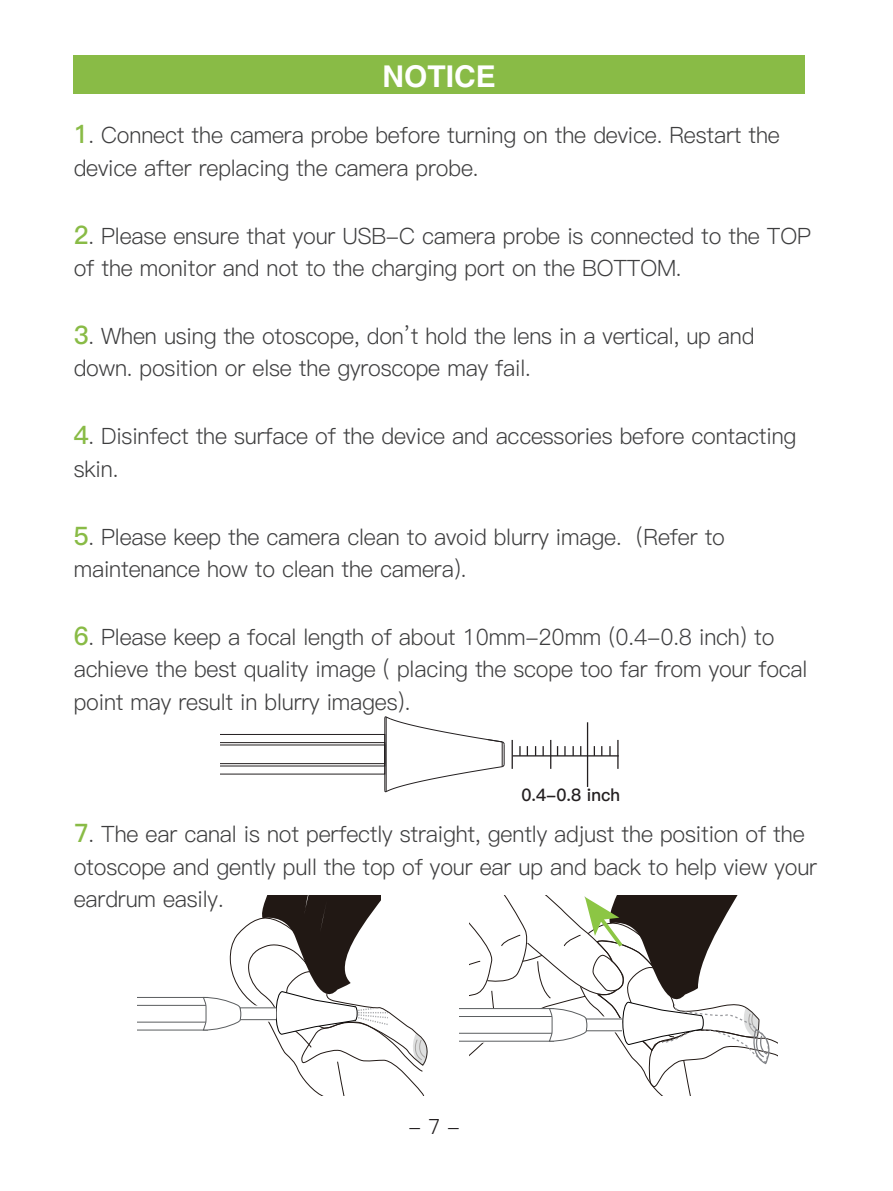
<style>
.page{position:relative;width:893px;height:1191px;background:#fff}
.page>*{position:absolute;margin:0;border:0;box-sizing:border-box;transform-origin:0 0}
.t1{font:700 30.1px "Helvetica";color:#fff}
.t2{font:22.4px/32.2px "Ping Fang SC Regular";letter-spacing:-.01em;color:#3e3e3f}
.t3{font:21px "Ping Fang SC Regular";color:#231f20}
.t4{font:17.15px "Ping Fang SC Bold";color:#231f20}
.s1{font-family:"Ping Fang SC Bold";font-size:25.55px;color:#89bb46}
</style>
<div class="page">
<div style="left:74px;top:56px;width:731px;height:38px;background:#89bb46"></div>
<svg style="left:138px;top:895px;width:290px;height:201px"></svg>
<svg style="left:460px;top:895px;width:318px;height:201px"></svg>
<svg style="left:512px;top:740px;width:1px;height:29px"></svg>
<hr style="left:617px;top:740px;width:2px;height:29px;background:#231f20">
<svg style="left:519px;top:746px;width:2px;height:9px"></svg>
<svg style="left:542px;top:746px;width:2px;height:9px"></svg>
<svg style="left:564px;top:746px;width:2px;height:9px"></svg>
<svg style="left:572px;top:746px;width:2px;height:9px"></svg>
<svg style="left:609px;top:746px;width:2px;height:9px"></svg>
<svg style="left:550px;top:740px;width:1px;height:29px"></svg>
<hr style="left:587px;top:722px;width:1px;height:65px;background:#231f20">
<hr style="left:513px;top:755px;width:106px;height:1px;background:#231f20">
<svg style="left:221px;top:716px;width:284px;height:77px"></svg>
<h1 class="t1" style="left:383px;top:58px;width:115px">NOTICE</h1>
<p class="t2" style="left:74px;top:119px;width:708px"><span class="s1">1</span>. Connect the camera probe before turning on the device. Restart the device after replacing the camera probe.</p>
<p class="t2" style="left:74px;top:220px;width:739px"><span class="s1">2</span>. Please ensure that your USB-C camera probe is connected to the TOP of the monitor and not to the charging port on the BOTTOM.</p>
<p class="t2" style="left:74px;top:320px;width:682px"><span class="s1">3</span>. When using the otoscope, don’t hold the lens in a vertical, up and down. position or else the gyroscope may fail.</p>
<p class="t2" style="left:74px;top:420px;width:724px"><span class="s1">4</span>. Disinfect the surface of the device and accessories before contacting skin.</p>
<p class="t2" style="left:74px;top:520px;width:653px"><span class="s1">5</span>. Please keep the camera clean to avoid blurry image.（Refer to maintenance how to clean the camera).</p>
<p class="t2" style="left:74px;top:621px;width:735px"><span class="s1">6</span>. Please keep a focal length of about 10mm-20mm (0.4-0.8 inch) to achieve the best quality image ( placing the scope too far from your focal point may result in blurry images).</p>
<p class="t4" style="left:521px;top:784px;width:100px">0.4-0.8 inch</p>
<p class="t2" style="left:74px;top:818px;width:745px"><span class="s1">7</span>. The ear canal is not perfectly straight, gently adjust the position of the otoscope and gently pull the top of your ear up and back to help view your eardrum easily.</p>
<p class="t3" style="left:408px;top:1114px;width:53px">- 7 -</p>
</div>
